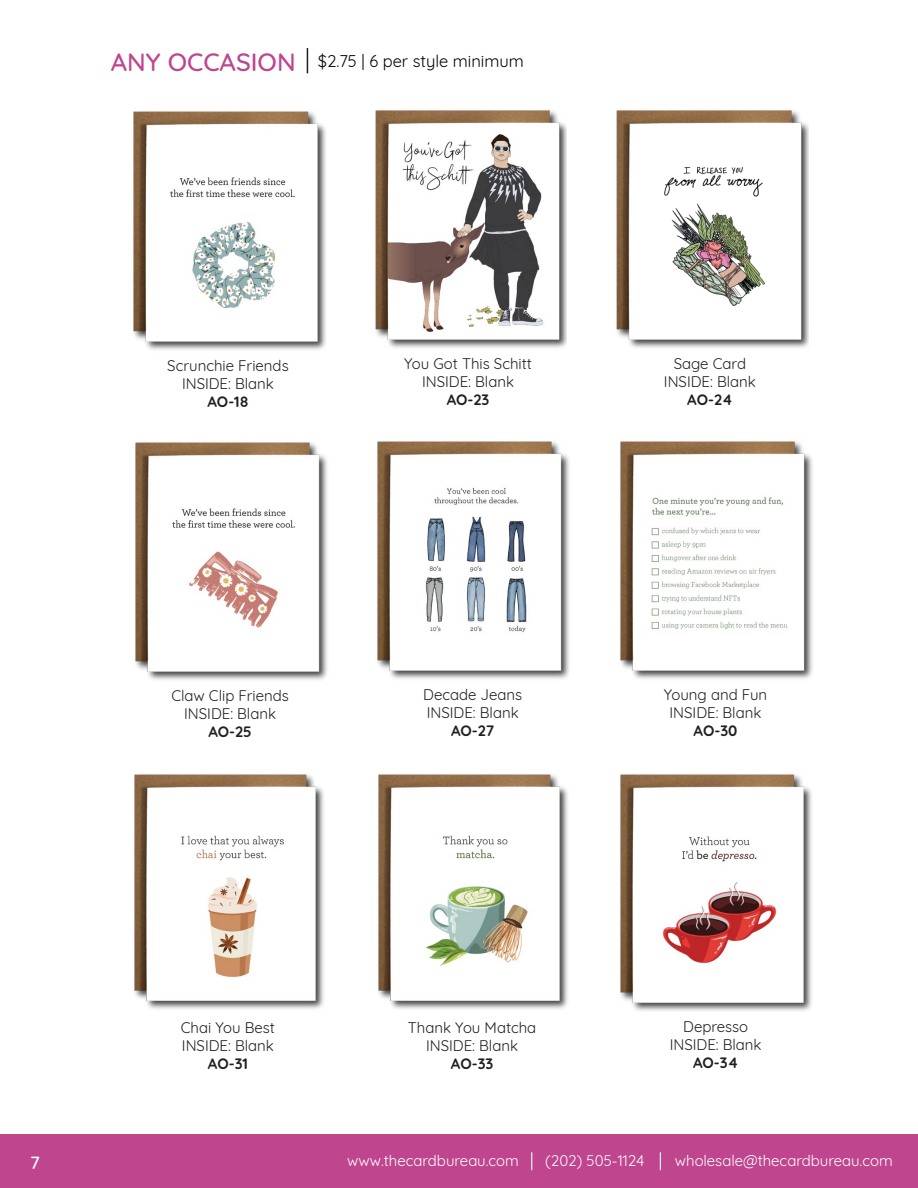
<style>
.page{position:relative;width:918px;height:1188px;background:#fff}
.page>*{position:absolute;margin:0;border:0;box-sizing:border-box;transform-origin:0 0}
.Catagory_Header{font:500 25.5px "Quicksand";color:#be458e}
.t1{font:500 18px "Quicksand";color:#fff}
.t2{font:16.5px "Quicksand";color:#040503}
.t3{font:15px "Quicksand";color:#231f20}
.t4{font:15px "Quicksand";color:#fff}
.t5{font:700 15px "Quicksand";letter-spacing:-.005em;color:#231f20}
</style>
<div class="page">
<div style="left:0;top:1134px;width:918px;height:54px;background:#be458e"></div>
<svg style="left:531px;top:1152px;width:1px;height:18px"></svg>
<svg style="left:660px;top:1152px;width:1px;height:18px"></svg>
<img style="left:133px;top:111px;width:193px;height:239px">
<img style="left:375px;top:110px;width:192px;height:238px">
<img style="left:616px;top:110px;width:192px;height:238px">
<img style="left:135px;top:442px;width:193px;height:238px">
<img style="left:377px;top:441px;width:193px;height:238px">
<svg style="left:307px;top:48px;width:1px;height:25px"></svg>
<img style="left:620px;top:774px;width:192px;height:237px">
<img style="left:620px;top:441px;width:193px;height:238px">
<img style="left:134px;top:774px;width:190px;height:235px">
<img style="left:378px;top:774px;width:190px;height:235px">
<p class="Catagory_Header" style="left:111px;top:41px;width:186px">ANY OCCASION</p>
<p class="t2" style="left:318px;top:49px;width:208px">$2.75 | 6 per style minimum</p>
<p class="t3" style="left:167px;top:354px;width:123px">Scrunchie Friends</p>
<p class="t3" style="left:182px;top:372px;width:93px">INSIDE: Blank</p>
<p class="t5" style="left:207px;top:389px;width:43px">AO-18</p>
<p class="t3" style="left:171px;top:684px;width:119px">Claw Clip Friends</p>
<p class="t3" style="left:184px;top:702px;width:93px">INSIDE: Blank</p>
<p class="t5" style="left:208px;top:719px;width:45px">AO-25</p>
<p class="t3" style="left:181px;top:1016px;width:96px">Chai You Best</p>
<p class="t3" style="left:182px;top:1034px;width:93px">INSIDE: Blank</p>
<p class="t5" style="left:208px;top:1051px;width:42px">AO-31</p>
<p class="t3" style="left:404px;top:352px;width:129px">You Got This Schitt</p>
<p class="t3" style="left:422px;top:370px;width:93px">INSIDE: Blank</p>
<p class="t5" style="left:447px;top:387px;width:44px">AO-23</p>
<p class="t3" style="left:423px;top:683px;width:101px">Decade Jeans</p>
<p class="t3" style="left:427px;top:701px;width:93px">INSIDE: Blank</p>
<p class="t5" style="left:451px;top:718px;width:45px">AO-27</p>
<p class="t3" style="left:408px;top:1016px;width:130px">Thank You Matcha</p>
<p class="t3" style="left:426px;top:1034px;width:93px">INSIDE: Blank</p>
<p class="t5" style="left:451px;top:1051px;width:44px">AO-33</p>
<p class="t3" style="left:674px;top:352px;width:74px">Sage Card</p>
<p class="t3" style="left:664px;top:370px;width:93px">INSIDE: Blank</p>
<p class="t5" style="left:687px;top:387px;width:47px">AO-24</p>
<p class="t3" style="left:664px;top:683px;width:105px">Young and Fun</p>
<p class="t3" style="left:670px;top:701px;width:93px">INSIDE: Blank</p>
<p class="t5" style="left:694px;top:718px;width:45px">AO-30</p>
<p class="t3" style="left:683px;top:1015px;width:67px">Depresso</p>
<p class="t3" style="left:670px;top:1033px;width:93px">INSIDE: Blank</p>
<p class="t5" style="left:693px;top:1050px;width:47px">AO-34</p>
<p class="t1" style="left:30px;top:1148px;width:11px">7</p>
<p class="t4" style="left:347px;top:1149px;width:173px">www.thecardbureau.com</p>
<p class="t4" style="left:545px;top:1149px;width:101px">(202) 505-1124</p>
<p class="t4" style="left:675px;top:1149px;width:219px">wholesale@thecardbureau.com</p>
</div>
